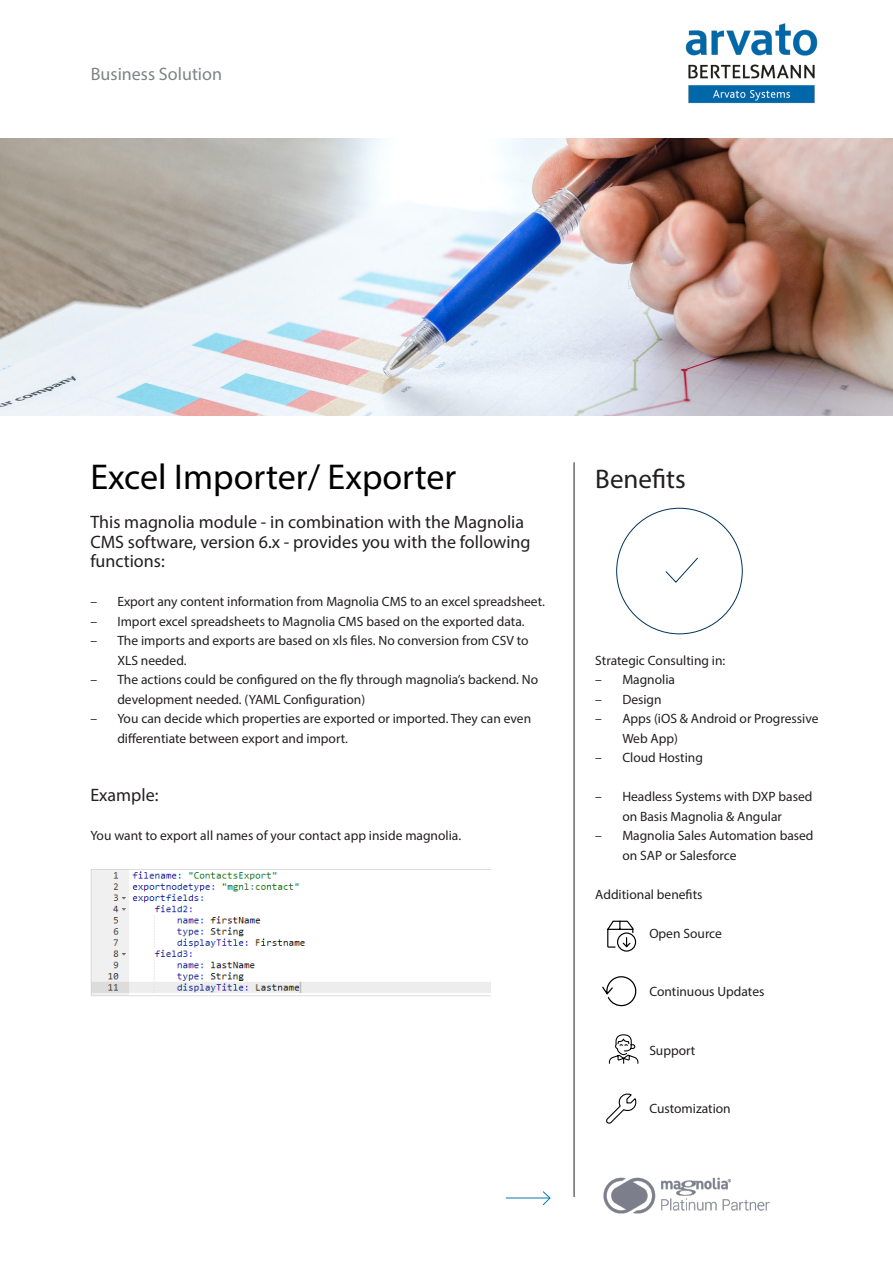
<style>
.page{position:relative;width:893px;height:1263px;background:#fff}
.page>*{position:absolute;margin:0;border:0;box-sizing:border-box;transform-origin:0 0}
.H3_grau{font:36px "Myriad Pro";color:#000}
.H2_grau{font:27px "Myriad Pro";color:#231f20}
.Fliesstext_grau{font:18px/19.5px "Myriad Pro";color:#231f20}
.Fliesstext_grau-2{font:18px "Myriad Pro";color:#808285}
.Fliesstext_grau-3{font:13.5px/19.5px "Myriad Pro";color:#231f20}
.Bullets_grau{font:13.5px "Myriad Pro";color:#231f20}
</style>
<div class="page">
<hr style="left:506px;top:1198px;width:44px;height:1px;background:#0779b5">
<svg style="left:542px;top:1191px;width:9px;height:14px"></svg>
<hr style="left:574px;top:462px;width:1px;height:735px;background:#231f20">
<img style="left:91px;top:869px;width:399px;height:127px">
<svg style="left:606px;top:1093px;width:30px;height:30px"></svg>
<img style="left:685px;top:23px;width:133px;height:81px">
<svg style="left:665px;top:557px;width:33px;height:26px"></svg>
<img style="left:0;top:138px;width:893px;height:278px">
<svg style="left:602px;top:976px;width:34px;height:30px"></svg>
<svg style="left:607px;top:921px;width:29px;height:31px"></svg>
<svg style="left:609px;top:1034px;width:29px;height:30px"></svg>
<img style="left:603px;top:1177px;width:167px;height:37px">
<p class="Fliesstext_grau-2" style="left:91px;top:63px;width:133px">Business Solution</p>
<p class="H3_grau" style="left:90px;top:455px;width:368px">Excel Importer/ Exporter</p>
<p class="Fliesstext_grau" style="left:90px;top:512px;width:442px">This magnolia module - in combination with the Magnolia<br>CMS software, version 6.x - provides you with the following functions:</p>
<p class="Fliesstext_grau-3" style="left:90px;top:592px;width:456px">– Export any content information from Magnolia CMS to an excel spreadsheet.</p>
<p class="Fliesstext_grau-3" style="left:90px;top:611px;width:436px">– Import excel spreadsheets to Magnolia CMS based on the exported data.</p>
<p class="Fliesstext_grau-3" style="left:117px;top:631px;width:413px;text-indent:-27px">– The imports and exports are based on xls files. No conversion from CSV to<br>XLS needed.</p>
<p class="Fliesstext_grau-3" style="left:117px;top:670px;width:422px;text-indent:-27px">– The actions could be configured on the fly through magnolia’s backend. No development needed. (YAML Configuration)</p>
<p class="Fliesstext_grau-3" style="left:117px;top:709px;width:415px;text-indent:-27px">– You can decide which properties are exported or imported. They can even differentiate between export and import.</p>
<p class="Fliesstext_grau" style="left:90px;top:785px;width:70px">Example:</p>
<p class="Fliesstext_grau-3" style="left:90px;top:826px;width:372px">You want to export all names of your contact app inside magnolia.</p>
<p class="H2_grau" style="left:595px;top:462px;width:92px">Benefits</p>
<p class="Bullets_grau" style="left:595px;top:652px;width:132px">Strategic Consulting in:</p>
<p class="Fliesstext_grau-3" style="left:595px;top:670px;width:81px">– Magnolia</p>
<p class="Fliesstext_grau-3" style="left:595px;top:689px;width:68px">– Design</p>
<p class="Fliesstext_grau-3" style="left:622px;top:709px;width:198px;text-indent:-27px">– Apps (iOS &amp; Android or Progressive<br>Web App)</p>
<p class="Fliesstext_grau-3" style="left:595px;top:748px;width:109px">– Cloud Hosting</p>
<p class="Fliesstext_grau-3" style="left:595px;top:787px;width:219px;text-align:center">– Headless Systems with DXP based on Basis Magnolia &amp; Angular</p>
<p class="Fliesstext_grau-3" style="left:622px;top:826px;width:193px;text-indent:-27px">– Magnolia Sales Automation based on SAP or Salesforce</p>
<p class="Fliesstext_grau-3" style="left:595px;top:884px;width:109px">Additional benefits</p>
<p class="Fliesstext_grau-3" style="left:649px;top:923px;width:74px">Open Source</p>
<p class="Fliesstext_grau-3" style="left:649px;top:982px;width:117px">Continuous Updates</p>
<p class="Fliesstext_grau-3" style="left:649px;top:1040px;width:48px">Support</p>
<p class="Fliesstext_grau-3" style="left:649px;top:1099px;width:83px">Customization</p>
</div>
